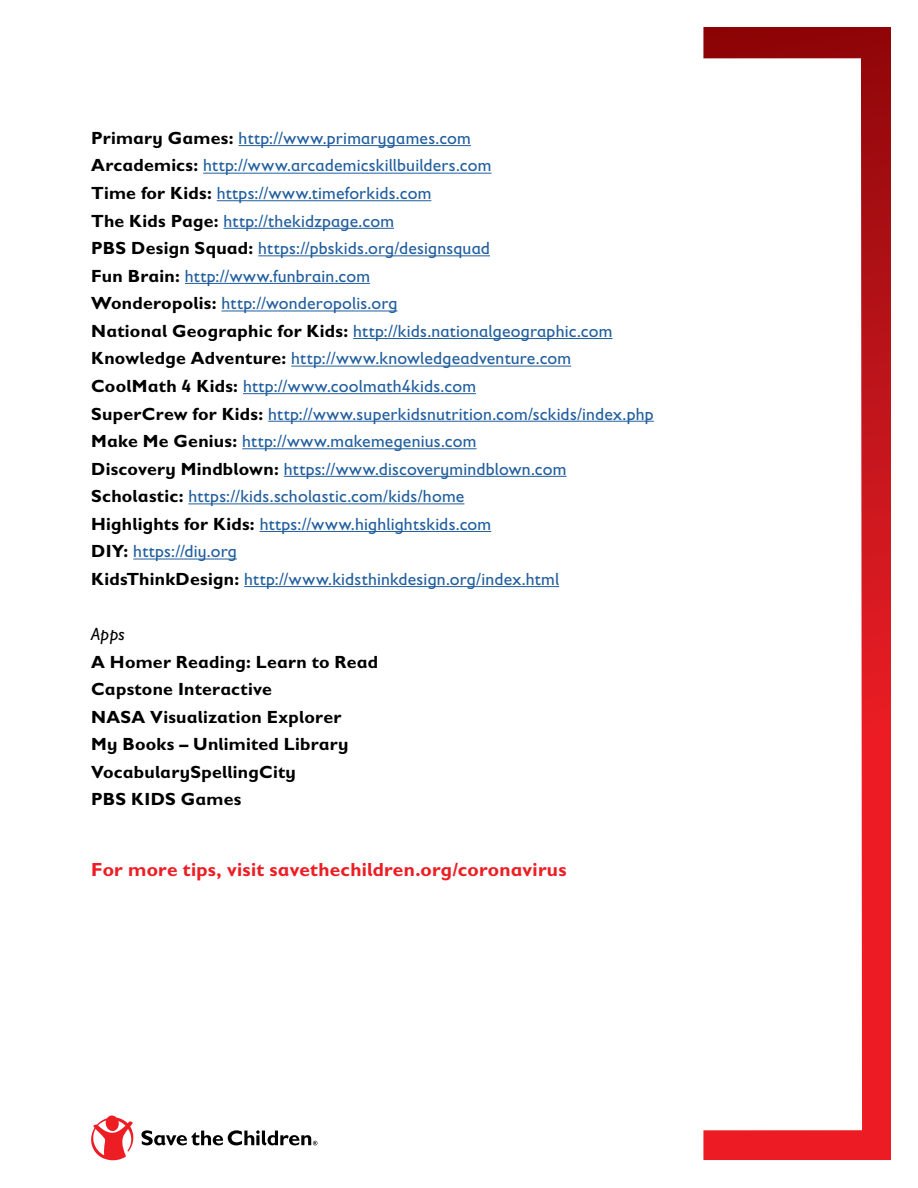
<style>
.page{position:relative;width:918px;height:1188px;background:#fff}
.page>*{position:absolute;margin:0;border:0;box-sizing:border-box;transform-origin:0 0}
.t1{font:700 19.05px "Gill Sans Infant Std";letter-spacing:.01em;color:#ed1d24}
.t2{font:17.7px/27.6px "Gill Sans Infant Std";letter-spacing:.015em;color:#215e9e}
.t3{font:700 17.7px/27.6px "Gill Sans Infant Std";letter-spacing:.015em;color:#000}
.t4{font:italic 17.7px "Gill Sans Infant Std";color:#000}
.s1{font-weight:700;color:#000}
</style>
<div class="page">
<hr style="left:239px;top:145px;width:232px;height:1px;background:#215e9e">
<hr style="left:203px;top:173px;width:288px;height:1px;background:#215e9e">
<hr style="left:217px;top:200px;width:214px;height:1px;background:#215e9e">
<hr style="left:224px;top:228px;width:170px;height:1px;background:#215e9e">
<hr style="left:258px;top:255px;width:232px;height:1px;background:#215e9e">
<hr style="left:185px;top:283px;width:185px;height:1px;background:#215e9e">
<hr style="left:221px;top:311px;width:177px;height:1px;background:#215e9e">
<hr style="left:353px;top:338px;width:259px;height:1px;background:#215e9e">
<hr style="left:291px;top:366px;width:280px;height:1px;background:#215e9e">
<hr style="left:243px;top:393px;width:233px;height:1px;background:#215e9e">
<hr style="left:268px;top:421px;width:386px;height:1px;background:#215e9e">
<hr style="left:242px;top:448px;width:235px;height:1px;background:#215e9e">
<hr style="left:284px;top:476px;width:282px;height:1px;background:#215e9e">
<hr style="left:188px;top:503px;width:276px;height:1px;background:#215e9e">
<hr style="left:260px;top:531px;width:231px;height:1px;background:#215e9e">
<hr style="left:133px;top:559px;width:104px;height:1px;background:#215e9e">
<hr style="left:244px;top:586px;width:315px;height:1px;background:#215e9e">
<svg style="left:703px;top:27px;width:188px;height:1133px"></svg>
<svg style="left:91px;top:1115px;width:43px;height:46px"></svg>
<svg style="left:141px;top:1130px;width:176px;height:15px"></svg>
<p class="t2" style="left:91px;top:124px;width:564px"><span class="s1">Primary Games:</span> http://www.primarygames.com<br><span class="s1">Arcademics:</span> http://www.arcademicskillbuilders.com<br><span class="s1">Time for Kids:</span> https://www.timeforkids.com<br><span class="s1">The Kids Page:</span> http://thekidzpage.com<br><span class="s1">PBS Design Squad:</span> https://pbskids.org/designsquad<br><span class="s1">Fun Brain:</span> http://www.funbrain.com<br><span class="s1">Wonderopolis:</span> http://wonderopolis.org<br><span class="s1">National Geographic for Kids:</span> http://kids.nationalgeographic.com <span class="s1">Knowledge Adventure:</span> http://www.knowledgeadventure.com <span class="s1">CoolMath 4 Kids:</span> http://www.coolmath4kids.com<br><span class="s1">SuperCrew for Kids:</span> http://www.superkidsnutrition.com/sckids/index.php <span class="s1">Make Me Genius:</span> http://www.makemegenius.com<br><span class="s1">Discovery Mindblown:</span> https://www.discoverymindblown.com <span class="s1">Scholastic:</span> https://kids.scholastic.com/kids/home<br><span class="s1">Highlights for Kids:</span> https://www.highlightskids.com<br><span class="s1">DIY:</span> https://diy.org<br><span class="s1">KidsThinkDesign:</span> http://www.kidsthinkdesign.org/index.html</p>
<p class="t4" style="left:91px;top:624px;width:35px">Apps</p>
<p class="t3" style="left:91px;top:648px;width:289px">A Homer Reading: Learn to Read<br>Capstone Interactive<br>NASA Visualization Explorer<br>My Books – Unlimited Library<br>VocabularySpellingCity<br>PBS KIDS Games</p>
<p class="t1" style="left:91px;top:859px;width:477px">For more tips, visit savethechildren.org/coronavirus</p>
</div>
